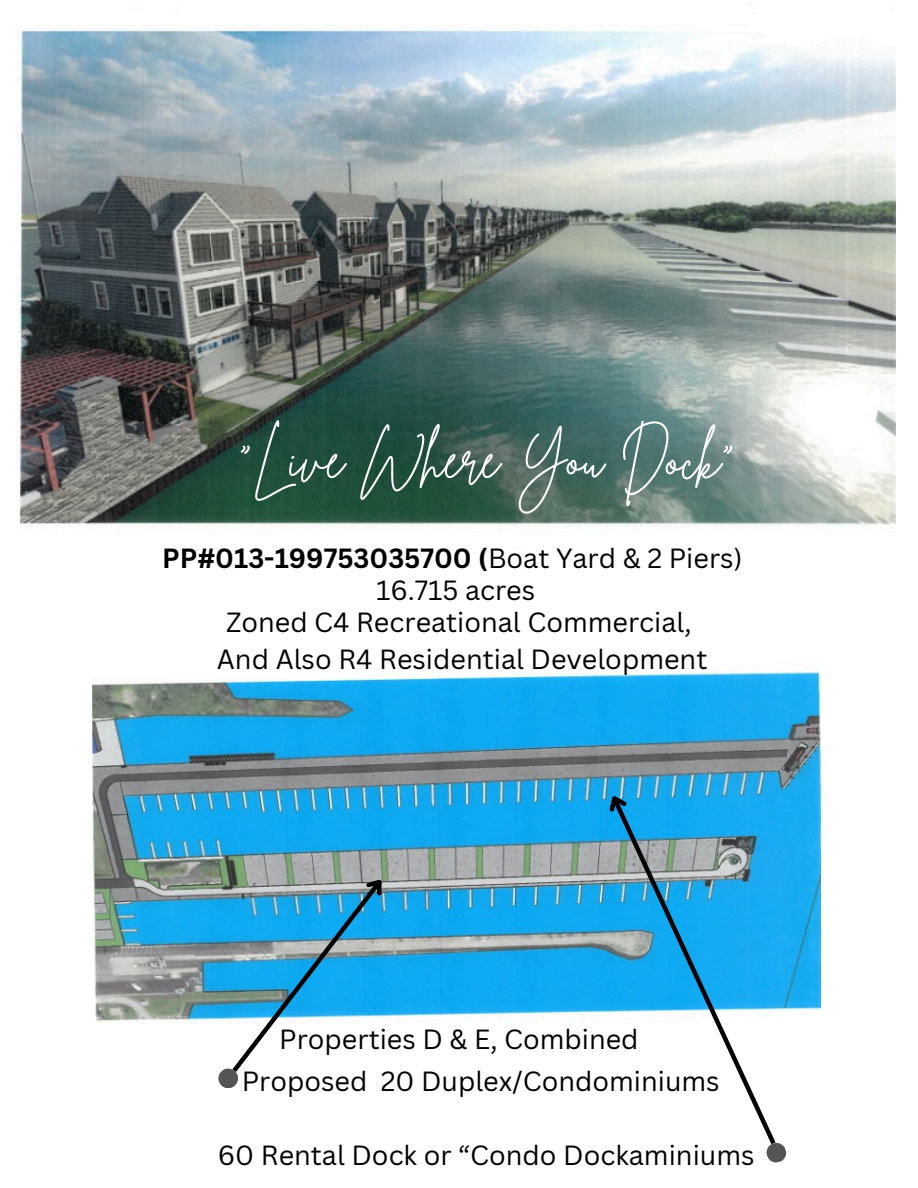
<style>
.page{position:relative;width:918px;height:1188px;background:#fff}
.page>*{position:absolute;margin:0;border:0;box-sizing:border-box;transform-origin:0 0}
.t1{font:54px "Brittany Signature";color:#fff}
.t2{font:27px "Canva Sans";color:#000}
.t3{font:700 27px "Canva Sans";color:#000}
.s1{font-weight:400}
.s2{color:#fff}
</style>
<div class="page">
<img style="left:18px;top:28px;width:877px;height:497px">
<img style="left:92px;top:671px;width:728px;height:352px">
<svg style="left:228px;top:868px;width:166px;height:208px"></svg>
<svg style="left:608px;top:792px;width:171px;height:350px"></svg>
<svg style="left:599px;top:786px;width:34px;height:32px"></svg>
<div style="left:218px;top:1069px;width:20px;height:19px;background:#545454;border-radius:50%"></div>
<svg style="left:766px;top:1142px;width:21px;height:21px"></svg>
<p class="t1" style="left:238px;top:424px;width:493px">“Live Where You Dock”</p>
<p class="t3" style="left:162px;top:540px;width:582px">PP#013-199753035700 (<span class="s1">Boat Yard &amp; 2 Piers)</span></p>
<p class="t2" style="left:376px;top:571px;width:161px">16.715 acres</p>
<p class="t2" style="left:226px;top:603px;width:467px">Zoned C4 Recreational Commercial,</p>
<p class="t2" style="left:217px;top:640px;width:492px">And Also R4 Residential Development</p>
<p class="t2" style="left:279px;top:1020px;width:361px">Properties D &amp; E, Combined</p>
<p class="t2" style="left:242px;top:1062px;width:480px">Proposed 20 Duplex/Condominiums</p>
<p class="t2" style="left:207px;top:1136px;width:549px"><span class="s2">t</span>60 Rental Dock or “Condo Dockaminiums</p>
</div>
